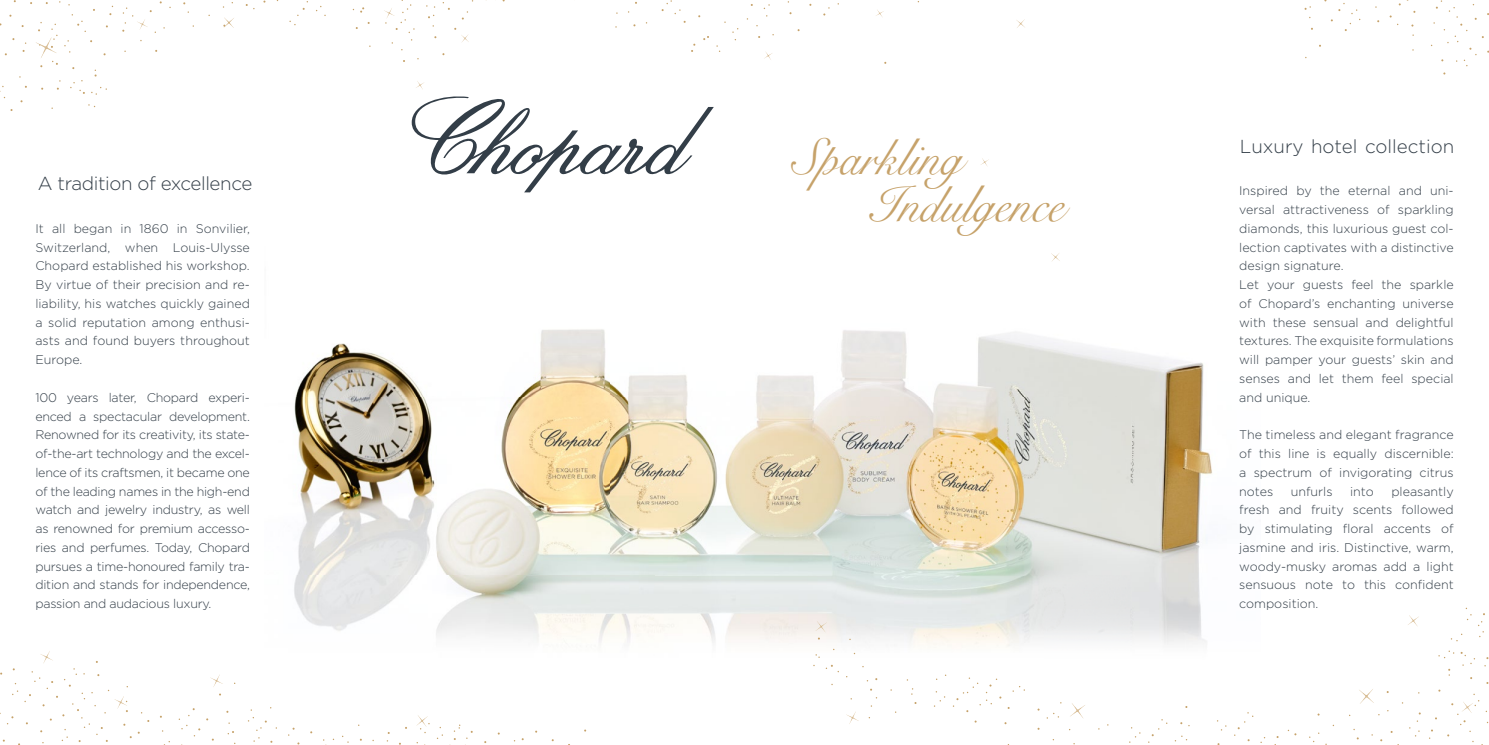
<style>
.page{position:relative;width:1489px;height:745px;background:#fff}
.page>*{position:absolute;margin:0;border:0;box-sizing:border-box;transform-origin:0 0}
.t1{font:50.38px/47.2px "Snell Roundhand";color:#c6a26a;scale:.95 1}
.t2{font:300 18.75px "Gotham";letter-spacing:-.015em;color:#333e48}
.t3{font:300 12.5px/18.8px "Gotham";color:#333e48;text-align:justify}
</style>
<div class="page">
<img style="left:294px;top:329px;width:918px;height:329px">
<svg style="left:210px;top:674px;width:13px;height:13px"></svg>
<svg style="left:411px;top:81px;width:302px;height:111px"></svg>
<svg style="left:40px;top:651px;width:13px;height:12px"></svg>
<svg style="left:416px;top:715px;width:14px;height:15px"></svg>
<svg style="left:179px;top:708px;width:21px;height:28px"></svg>
<svg style="left:64px;top:668px;width:13px;height:18px"></svg>
<svg style="left:248px;top:717px;width:19px;height:13px"></svg>
<svg style="left:72px;top:692px;width:13px;height:18px"></svg>
<svg style="left:96px;top:727px;width:12px;height:14px"></svg>
<svg style="left:104px;top:686px;width:24px;height:27px"></svg>
<svg style="left:91px;top:87px;width:16px;height:8px"></svg>
<svg style="left:64px;top:40px;width:7px;height:13px"></svg>
<svg style="left:223px;top:17px;width:11px;height:11px"></svg>
<svg style="left:122px;top:1px;width:49px;height:32px"></svg>
<svg style="left:661px;top:0;width:19px;height:14px"></svg>
<svg style="left:384px;top:0;width:30px;height:33px"></svg>
<svg style="left:70px;top:80px;width:15px;height:14px"></svg>
<svg style="left:289px;top:1px;width:19px;height:24px"></svg>
<svg style="left:71px;top:14px;width:15px;height:18px"></svg>
<svg style="left:454px;top:28px;width:15px;height:14px"></svg>
<svg style="left:360px;top:7px;width:4px;height:6px"></svg>
<svg style="left:36px;top:22px;width:22px;height:45px"></svg>
<svg style="left:1359px;top:689px;width:15px;height:14px"></svg>
<svg style="left:1070px;top:703px;width:15px;height:15px"></svg>
<svg style="left:846px;top:711px;width:13px;height:12px"></svg>
<svg style="left:1408px;top:615px;width:10px;height:11px"></svg>
<svg style="left:764px;top:51px;width:8px;height:9px"></svg>
<svg style="left:1016px;top:19px;width:9px;height:9px"></svg>
<svg style="left:1051px;top:253px;width:9px;height:8px"></svg>
<svg style="left:876px;top:10px;width:8px;height:7px"></svg>
<svg style="left:815px;top:653px;width:4px;height:4px"></svg>
<svg style="left:1438px;top:650px;width:16px;height:8px"></svg>
<svg style="left:815px;top:620px;width:12px;height:19px"></svg>
<svg style="left:1409px;top:712px;width:11px;height:24px"></svg>
<svg style="left:1478px;top:613px;width:6px;height:24px"></svg>
<svg style="left:1460px;top:652px;width:14px;height:13px"></svg>
<svg style="left:1237px;top:712px;width:16px;height:16px"></svg>
<svg style="left:1151px;top:719px;width:16px;height:16px"></svg>
<svg style="left:952px;top:677px;width:49px;height:34px"></svg>
<svg style="left:1451px;top:693px;width:28px;height:31px"></svg>
<svg style="left:1338px;top:3px;width:22px;height:28px"></svg>
<svg style="left:1463px;top:48px;width:13px;height:18px"></svg>
<svg style="left:1454px;top:24px;width:13px;height:18px"></svg>
<svg style="left:981px;top:158px;width:8px;height:8px"></svg>
<h2 class="t2" style="left:38px;top:173px;width:216px">A tradition of excellence</h2>
<p class="t3" style="left:35px;top:219px;width:216px">It all began in 1860 in Sonvilier, Switzerland, when Louis-Ulysse Chopard established his workshop.<br>By virtue of their precision and re&shy;liability, his watches quickly gained a solid reputation among enthusi&shy;asts and found buyers throughout Europe.</p>
<p class="t3" style="left:35px;top:387px;width:216px">100 years later, Chopard experi&shy;enced a spectacular development.<br>Renowned for its creativity, its state&shy;of-the-art technology and the excel&shy;lence of its craftsmen, it became one of the leading names in the high-end watch and jewelry industry, as well as renowned for premium accesso&shy;ries and perfumes. Today, Chopard pursues a time-honoured family tra&shy;dition and stands for independence, passion and audacious luxury.</p>
<h1 class="t1" style="left:870px;top:134px;width:205px;text-indent:-78px">Sparkling<br>Indulgence</h1>
<h2 class="t2" style="left:1239px;top:136px;width:216px">Luxury hotel collection</h2>
<p class="t3" style="left:1239px;top:181px;width:216px;text-align:left">Inspired by the eternal and uni&shy;versal attractiveness of sparkling diamonds, this luxurious guest col&shy;lection captivates with a distinctive design signature.<br>Let your guests feel the sparkle of Chopard’s enchanting universe with these sensual and delightful textures. The exquisite formulations will pamper your guests’ skin and senses and let them feel special and unique.</p>
<p class="t3" style="left:1239px;top:425px;width:216px">The timeless and elegant fragrance of this line is equally discernible: a spectrum of invigorating citrus notes</p>
<p class="t3" style="left:1290px;top:481px;width:43px">unfurls</p>
<p class="t3" style="left:1349px;top:481px;width:25px">into</p>
<p class="t3" style="left:1239px;top:481px;width:216px;text-indent:152px">pleasantly fresh and fruity scents followed by stimulating floral accents of jasmine and iris. Distinctive, warm, woody-musky aromas add a light sensuous note to this confident composition.</p>
</div>
